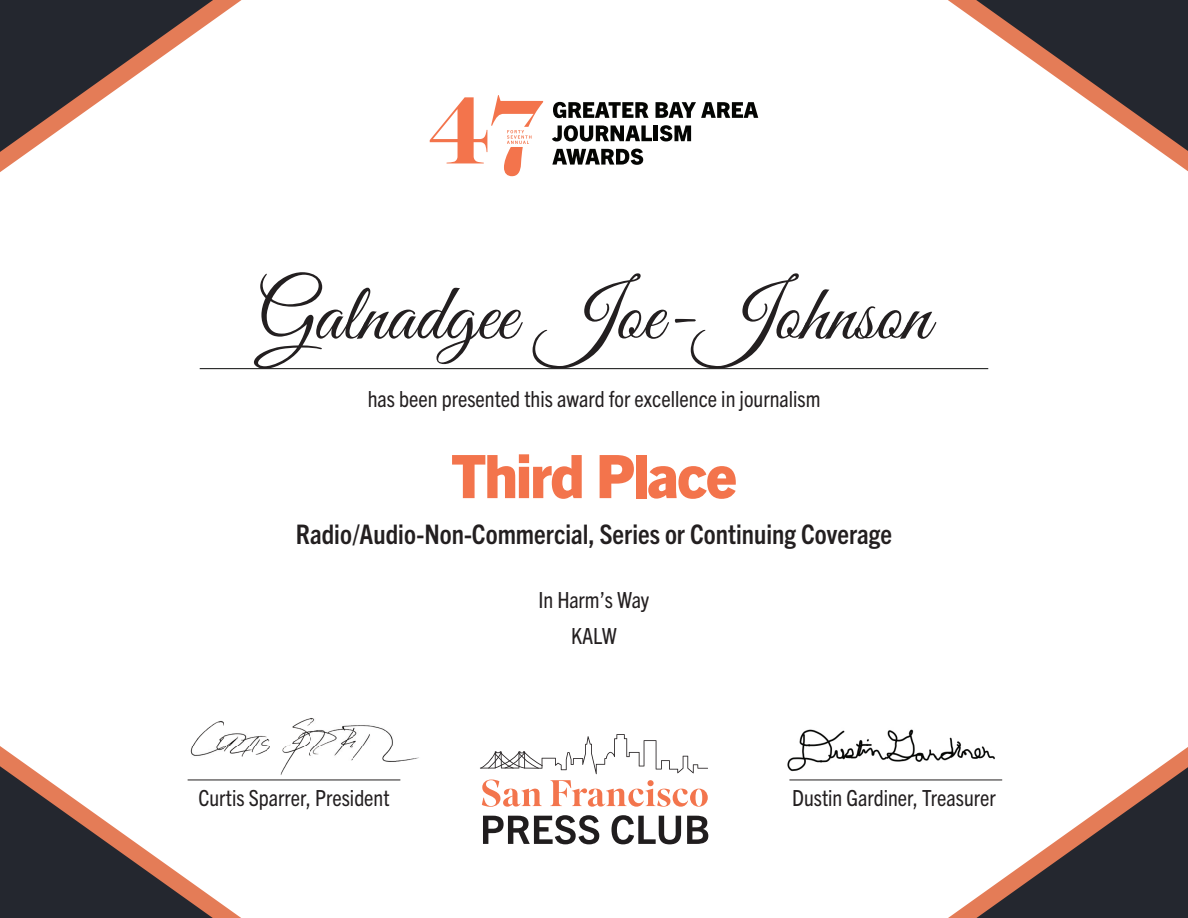
<style>
.page{position:relative;width:1188px;height:918px;background:#fff}
.page>*{position:absolute;margin:0;border:0;box-sizing:border-box;transform-origin:0 0}
.t1{font:81px "Great Vibes";color:#231f20}
.t2{font:800 60px "Trade Gothic Next LT Pro";letter-spacing:-.03em;color:#f3744c}
.t3{font:700 condensed 27px "Trade Gothic Next";color:#231f20}
.t4{font:condensed 22.5px/36px "Trade Gothic Next";color:#231f20;text-align:center}
</style>
<div class="page">
<img style="left:787px;top:729px;width:197px;height:43px">
<img style="left:192px;top:718px;width:227px;height:63px">
<hr style="left:188px;top:780px;width:212px;height:1px;background:#231f20">
<hr style="left:789px;top:780px;width:213px;height:1px;background:#231f20">
<svg style="left:553px;top:102px;width:96px;height:16px"></svg>
<svg style="left:656px;top:102px;width:102px;height:16px"></svg>
<svg style="left:552px;top:125px;width:100px;height:16px"></svg>
<hr style="left:654px;top:126px;width:4px;height:15px;background:#040503">
<svg style="left:660px;top:125px;width:31px;height:16px"></svg>
<svg style="left:552px;top:149px;width:91px;height:16px"></svg>
<svg style="left:430px;top:95px;width:113px;height:81px"></svg>
<svg style="left:948px;top:747px;width:240px;height:171px"></svg>
<svg style="left:0;top:0;width:242px;height:172px"></svg>
<svg style="left:0;top:746px;width:241px;height:172px"></svg>
<svg style="left:948px;top:0;width:240px;height:171px"></svg>
<svg style="left:480px;top:734px;width:228px;height:40px"></svg>
<svg style="left:483px;top:815px;width:116px;height:29px"></svg>
<svg style="left:612px;top:815px;width:69px;height:29px"></svg>
<svg style="left:687px;top:816px;width:21px;height:28px"></svg>
<svg style="left:482px;top:780px;width:60px;height:27px"></svg>
<svg style="left:550px;top:780px;width:158px;height:27px"></svg>
<hr style="left:200px;top:368px;width:788px;height:1px;background:#0b0c0b">
<h1 class="t1" style="left:258px;top:270px;width:674px">Galnadgee Joe-Johnson</h1>
<p class="t4" style="left:368px;top:381px;width:454px">has been presented this award for excellence in journalism</p>
<h2 class="t2" style="left:451px;top:435px;width:287px">Third Place</h2>
<p class="t3" style="left:296px;top:518px;width:598px">Radio/Audio-Non-Commercial, Series or Continuing Coverage</p>
<p class="t4" style="left:539px;top:582px;width:112px">In Harm’s Way<br>KALW</p>
<p class="t4" style="left:198px;top:779px;width:193px">Curtis Sparrer, President</p>
<p class="t4" style="left:792px;top:779px;width:205px">Dustin Gardiner, Treasurer</p>
</div>
